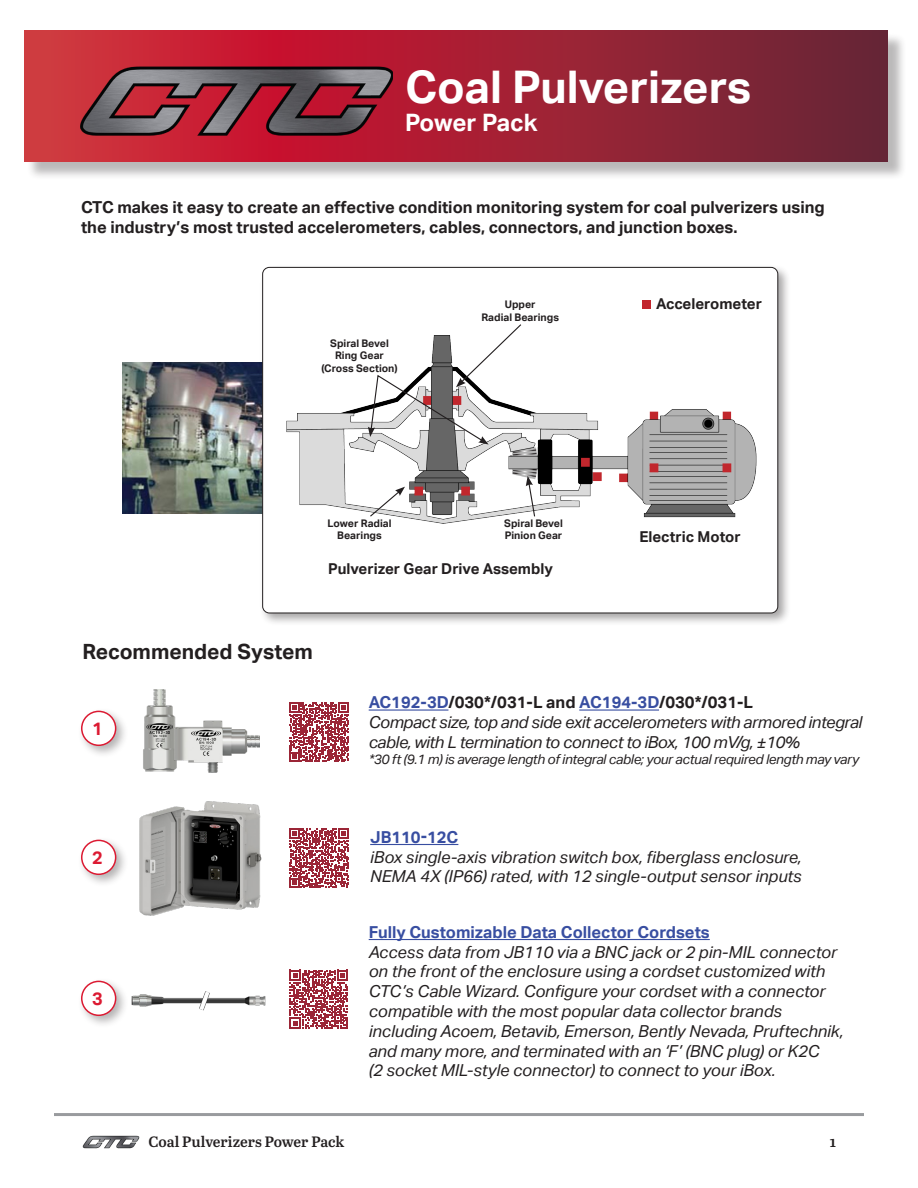
<style>
.page{position:relative;width:918px;height:1188px;background:#fff}
.page>*{position:absolute;margin:0;border:0;box-sizing:border-box;transform-origin:0 0}
.t1{font:700 45px "Aktiv Grotesk";color:#fff}
.t2{font:700 24px "Aktiv Grotesk";letter-spacing:-.01em;color:#fff}
.t3{font:700 21px "Aktiv Grotesk";color:#231f20}
.t4{font:700 18px "Aktiv Grotesk";color:#dc1a32}
.t5{font:italic 16.5px/19.8px "Aktiv Grotesk";color:#231f20}
.t6{font:700 16.5px/19.8px "Aktiv Grotesk";color:#231f20}
.t7{font:italic 16.5px/19.8px "Aktiv Grotesk";letter-spacing:-.02em;color:#231f20}
.t8{font:700 16.5px "Aktiv Grotesk";color:#384ea1}
.t9{font:700 15px "Aktiv Grotesk";color:#231f20}
.t10{font:600 15px "Abril Text";letter-spacing:-.005em;color:#231f20}
.t11{font:italic 13.5px "Aktiv Grotesk";letter-spacing:-.02em;color:#231f20}
.t12{font:700 10.5px/12.6px "Aktiv Grotesk";color:#231f20;text-align:center}
.s1{color:#384ea1}
</style>
<div class="page">
<img style="left:122px;top:363px;width:137px;height:150px">
<div style="left:259px;top:264px;width:532px;height:362px;background:#231f20;opacity:.4"></div>
<div style="left:263px;top:267px;width:515px;height:346px;background:#fff;border-radius:7px"></div>
<img style="left:286px;top:405px;width:471px;height:119px">
<hr style="left:54px;top:1113px;width:810px;height:3px;background:#999b9e">
<div style="left:26px;top:33px;width:881px;height:148px;background:#231f20;opacity:.31"></div>
<svg style="left:24px;top:30px;width:864px;height:132px;background:#9b2435"></svg>
<img style="left:80px;top:57px;width:313px;height:94px">
<img style="left:82px;top:1135px;width:58px;height:14px">
<div style="left:642px;top:300px;width:9px;height:9px;background:#c2262e"></div>
<img style="left:143px;top:690px;width:30px;height:82px">
<hr style="left:369px;top:709px;width:79px;height:2px;background:#384ea1">
<hr style="left:579px;top:709px;width:80px;height:2px;background:#384ea1">
<div style="left:78px;top:708px;width:51px;height:50px;background:#231f20;opacity:.34"></div>
<div style="left:82px;top:711px;width:34px;height:34px;background:#fff;border-radius:50%"></div>
<div style="left:81px;top:711px;width:35px;height:35px;border:2px solid #dc1a32;border-radius:50%"></div>
<svg style="left:289px;top:702px;width:60px;height:60px"></svg>
<img style="left:173px;top:715px;width:86px;height:58px">
<hr style="left:370px;top:844px;width:88px;height:1px;background:#384ea1">
<div style="left:78px;top:837px;width:51px;height:50px;background:#231f20;opacity:.34"></div>
<div style="left:82px;top:840px;width:34px;height:34px;background:#fff;border-radius:50%"></div>
<div style="left:81px;top:840px;width:35px;height:35px;border:2px solid #dc1a32;border-radius:50%"></div>
<img style="left:117px;top:801px;width:145px;height:115px">
<svg style="left:289px;top:828px;width:60px;height:60px"></svg>
<svg style="left:526px;top:476px;width:10px;height:42px"></svg>
<svg style="left:369px;top:487px;width:36px;height:31px"></svg>
<svg style="left:368px;top:324px;width:154px;height:121px"></svg>
<hr style="left:369px;top:939px;width:341px;height:1px;background:#384ea1">
<div style="left:78px;top:978px;width:51px;height:50px;background:#231f20;opacity:.34"></div>
<div style="left:82px;top:981px;width:34px;height:34px;background:#fff;border-radius:50%"></div>
<div style="left:81px;top:981px;width:35px;height:35px;border:2px solid #dc1a32;border-radius:50%"></div>
<img style="left:120px;top:978px;width:146px;height:50px">
<svg style="left:290px;top:970px;width:58px;height:59px"></svg>
<p class="t1" style="left:405px;top:61px;width:348px">Coal Pulverizers</p>
<p class="t2" style="left:405px;top:109px;width:134px">Power Pack</p>
<p class="t6" style="left:81px;top:197px;width:745px">CTC makes it easy to create an effective condition monitoring system for coal pulverizers using the industry’s most trusted accelerometers, cables, connectors, and junction boxes.</p>
<p class="t12" style="left:330px;top:337px;width:60px">Spiral Bevel</p>
<p class="t12" style="left:335px;top:350px;width:50px">Ring Gear</p>
<p class="t12" style="left:321px;top:362px;width:78px">(Cross Section)</p>
<p class="t12" style="left:481px;top:298px;width:79px">Upper<br>Radial Bearings</p>
<p class="t9" style="left:656px;top:295px;width:107px">Accelerometer</p>
<p class="t12" style="left:328px;top:517px;width:66px">Lower Radial</p>
<p class="t12" style="left:337px;top:530px;width:46px">Bearings</p>
<p class="t12" style="left:504px;top:517px;width:60px">Spiral Bevel</p>
<p class="t12" style="left:505px;top:530px;width:59px">Pinion Gear</p>
<p class="t9" style="left:328px;top:560px;width:226px">Pulverizer Gear Drive Assembly</p>
<p class="t9" style="left:639px;top:528px;width:103px">Electric Motor</p>
<p class="t3" style="left:82px;top:640px;width:232px">Recommended System</p>
<p class="t4" style="left:92px;top:718px;width:12px">1</p>
<p class="t4" style="left:92px;top:847px;width:12px">2</p>
<p class="t4" style="left:92px;top:988px;width:12px">3</p>
<p class="t6" style="left:369px;top:693px;width:386px"><span class="s1">AC192-3D</span>/030*/031-L and <span class="s1">AC194-3D</span>/030*/031-L</p>
<p class="t7" style="left:369px;top:713px;width:495px">Compact size, top and side exit accelerometers with armored integral cable, with L termination to connect to iBox, 100 mV/g, ±10%</p>
<p class="t11" style="left:369px;top:752px;width:492px">*30 ft (9.1 m) is average length of integral cable; your actual required length may vary</p>
<p class="t8" style="left:370px;top:828px;width:90px">JB110-12C</p>
<p class="t5" style="left:370px;top:847px;width:433px">iBox single-axis vibration switch box, fiberglass enclosure,</p>
<p class="t5" style="left:370px;top:867px;width:433px">NEMA 4X (IP66) rated, with 12 single-output sensor inputs</p>
<p class="t8" style="left:369px;top:923px;width:343px">Fully Customizable Data Collector Cordsets</p>
<p class="t5" style="left:369px;top:942px;width:476px">Access data from JB110 via a BNC jack or 2 pin-MIL connector on the front of the enclosure using a cordset customized with CTC’s Cable Wizard. Configure your cordset with a connector compatible with the most popular data collector brands including Acoem, Betavib, Emerson, Bently Nevada, Pruftechnik, and many more, and terminated with an ‘F’ (BNC plug) or K2C</p>
<p class="t5" style="left:369px;top:1061px;width:408px">(2 socket MIL-style connector) to connect to your iBox.</p>
<p class="t10" style="left:149px;top:1131px;width:198px">Coal Pulverizers Power Pack</p>
<p class="t10" style="left:829px;top:1131px;width:8px">1</p>
</div>
